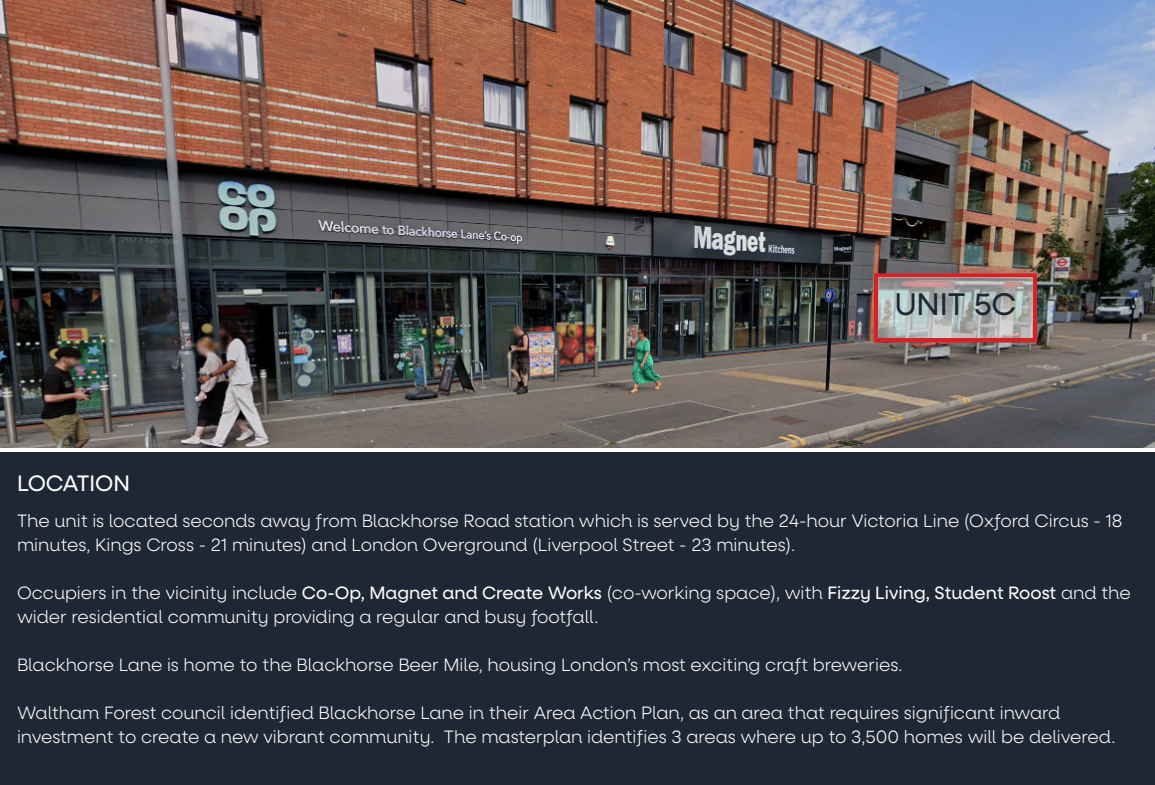
<style>
.page{position:relative;width:1155px;height:785px;background:#fff}
.page>*{position:absolute;margin:0;border:0;box-sizing:border-box;transform-origin:0 0}
.t1{font:31.5px "Neulis Alt";color:#1f2735}
.t2{font:22.5px "Neulis Alt";color:#fff}
.t3{font:300 18px/24px "Neulis Alt";color:#fff}
.s1{font-weight:400}
</style>
<div class="page">
<div style="left:0;top:452px;width:1155px;height:333px;background:#1f2735"></div>
<img style="left:0;top:0;width:1155px;height:448px">
<hr style="left:874px;top:273px;width:4px;height:69px;background:#d1232a">
<div style="left:1032px;top:273px;width:5px;height:67px;background:#d1232a"></div>
<hr style="left:878px;top:338px;width:159px;height:4px;background:#d1232a">
<div style="left:876px;top:273px;width:159px;height:5px;background:#d1232a"></div>
<svg style="left:878px;top:278px;width:154px;height:60px;background:#afb2b1"></svg>
<p class="t1" style="left:895px;top:286px;width:123px">UNIT 5C</p>
<p class="t2" style="left:17px;top:470px;width:115px">LOCATION</p>
<p class="t3" style="left:17px;top:509px;width:1107px">The unit is located seconds away from Blackhorse Road station which is served by the 24-hour Victoria Line (Oxford Circus - 18 minutes, Kings Cross - 21 minutes) and London Overground (Liverpool Street - 23 minutes).</p>
<p class="t3" style="left:17px;top:581px;width:1115px">Occupiers in the vicinity include <span class="s1">Co-Op, Magnet and Create Works</span> (co-working space), with <span class="s1">Fizzy Living, Student Roost</span> and the wider residential community providing a regular and busy footfall.</p>
<p class="t3" style="left:17px;top:653px;width:887px">Blackhorse Lane is home to the Blackhorse Beer Mile, housing London’s most exciting craft breweries.</p>
<p class="t3" style="left:17px;top:701px;width:1100px">Waltham Forest council identified Blackhorse Lane in their Area Action Plan, as an area that requires significant inward investment to create a new vibrant community. The masterplan identifies 3 areas where up to 3,500 homes will be delivered.</p>
</div>
